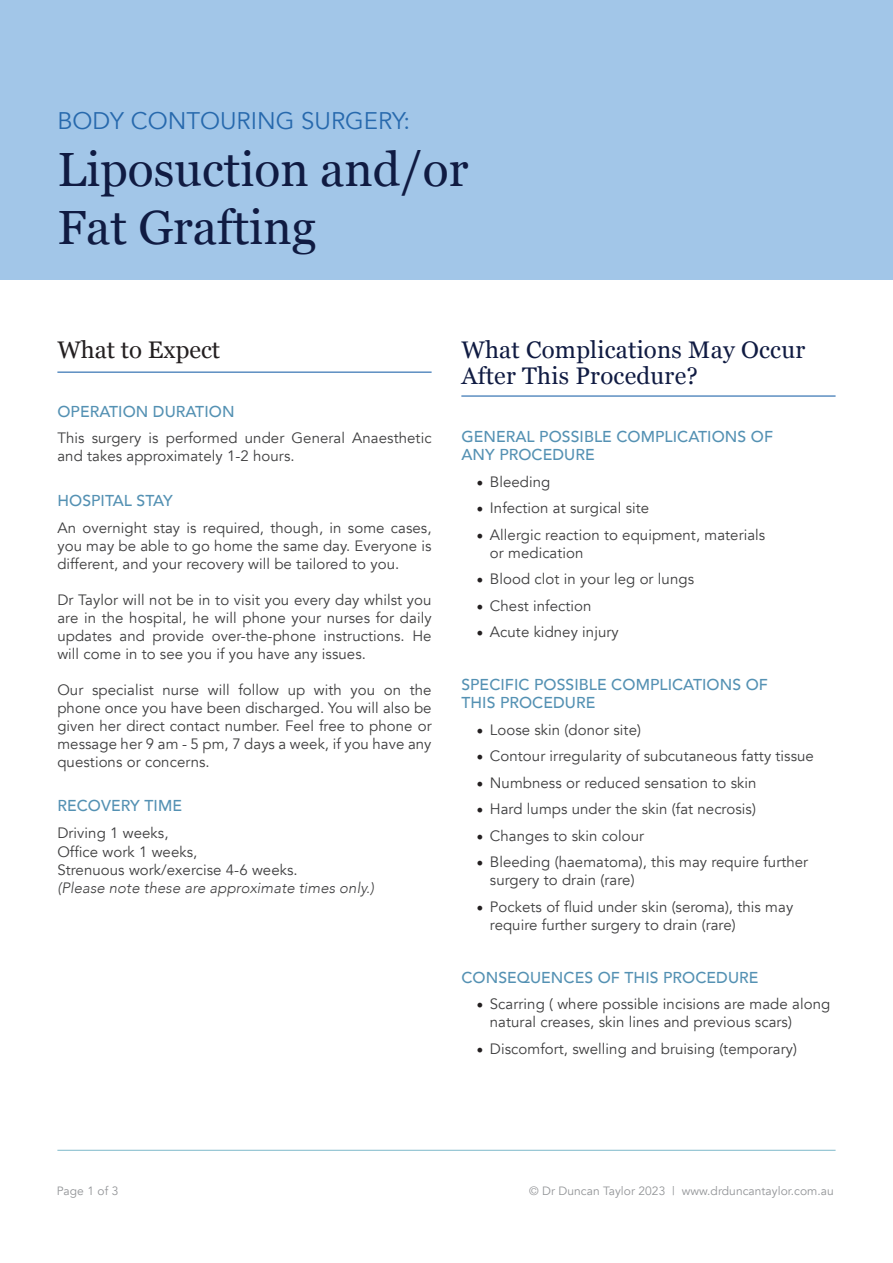
<style>
.page{position:relative;width:893px;height:1263px;background:#fff}
.page>*{position:absolute;margin:0;border:0;box-sizing:border-box;transform-origin:0 0}
.t1{font:48px "Georgia";color:#101b42}
.Headline_2{font:24px/25.5px "Georgia";letter-spacing:.01em;color:#101b42}
.t2{font:24px "Avenir";color:#2769ad}
.Headline_2-2{font:24px "Georgia";color:#231f20}
.headline_3{font:500 15.75px/18px "Avenir";letter-spacing:.005em;color:#5491b3}
.Paragraph_Style_1{font:15px/18px "Avenir";letter-spacing:.005em;color:#3e3e3f}
.t3{font:italic 300 15px "Avenir";letter-spacing:.005em;color:#3e3e3f}
.t4{font:12px "Avenir";letter-spacing:.005em;color:#939598}
.s1{font-family:"Minion Pro";font-size:18px;color:#231f20}
</style>
<div class="page">
<hr style="left:57px;top:1150px;width:779px;height:1px;background:#8cc0cf">
<div style="left:0;top:0;width:893px;height:279px;background:#a2c6e8"></div>
<hr style="left:57px;top:372px;width:375px;height:1px;background:#2769ad">
<hr style="left:461px;top:395px;width:375px;height:2px;background:#2769ad">
<p class="t2" style="left:57px;top:106px;width:354px">BODY CONTOURING SURGERY:</p>
<p class="t1" style="left:57px;top:135px;width:413px">Liposuction and/or</p>
<p class="t1" style="left:57px;top:192px;width:260px">Fat Grafting</p>
<p class="Headline_2-2" style="left:57px;top:332px;width:164px">What to Expect</p>
<p class="headline_3" style="left:57px;top:401px;width:179px">OPERATION DURATION</p>
<p class="Paragraph_Style_1" style="left:57px;top:429px;width:376px">This surgery is performed under General Anaesthetic and takes approximately 1-2 hours.</p>
<p class="headline_3" style="left:57px;top:491px;width:117px">HOSPITAL STAY</p>
<p class="Paragraph_Style_1" style="left:57px;top:519px;width:376px;text-align:justify">An overnight stay is required, though, in some cases, you may be able to go home the same day. Everyone is different, and your recovery will be tailored to you.</p>
<p class="Paragraph_Style_1" style="left:57px;top:591px;width:376px;text-align:justify">Dr Taylor will not be in to visit you every day whilst you are in the hospital, he will phone your nurses for daily updates and provide over-the-phone instructions. He will come in to see you if you have any issues.</p>
<p class="Paragraph_Style_1" style="left:57px;top:681px;width:376px;text-align:justify">Our specialist nurse will follow up with you on the phone once you have been discharged. You will also be given her direct contact number. Feel free to phone or message her 9 am - 5 pm, 7 days a week, if you have any questions or concerns.</p>
<p class="headline_3" style="left:57px;top:796px;width:126px">RECOVERY TIME</p>
<p class="Paragraph_Style_1" style="left:57px;top:824px;width:113px">Driving 1 weeks,</p>
<p class="Paragraph_Style_1" style="left:57px;top:843px;width:142px">Office work 1 weeks,</p>
<p class="Paragraph_Style_1" style="left:57px;top:861px;width:242px">Strenuous work/exercise 4-6 weeks.</p>
<p class="t3" style="left:57px;top:879px;width:318px">(Please note these are approximate times only.)</p>
<p class="Headline_2" style="left:461px;top:336px;width:345px">What Complications May Occur<br>After This Procedure?</p>
<p class="headline_3" style="left:461px;top:427px;width:313px">GENERAL POSSIBLE COMPLICATIONS OF<br>ANY PROCEDURE</p>
<p class="Paragraph_Style_1" style="left:476px;top:473px;width:76px"><span class="s1">•</span> Bleeding</p>
<p class="Paragraph_Style_1" style="left:476px;top:499px;width:174px"><span class="s1">•</span> Infection at surgical site</p>
<p class="Paragraph_Style_1" style="left:490px;top:526px;width:277px;text-indent:-14px"><span class="s1">•</span> Allergic reaction to equipment, materials or medication</p>
<p class="Paragraph_Style_1" style="left:476px;top:570px;width:219px"><span class="s1">•</span> Blood clot in your leg or lungs</p>
<p class="Paragraph_Style_1" style="left:476px;top:597px;width:117px"><span class="s1">•</span> Chest infection</p>
<p class="Paragraph_Style_1" style="left:476px;top:623px;width:144px"><span class="s1">•</span> Acute kidney injury</p>
<p class="headline_3" style="left:461px;top:675px;width:308px">SPECIFIC POSSIBLE COMPLICATIONS OF<br>THIS PROCEDURE</p>
<p class="Paragraph_Style_1" style="left:476px;top:721px;width:166px"><span class="s1">•</span> Loose skin (donor site)</p>
<p class="Paragraph_Style_1" style="left:476px;top:747px;width:339px"><span class="s1">•</span> Contour irregularity of subcutaneous fatty tissue</p>
<p class="Paragraph_Style_1" style="left:476px;top:774px;width:282px"><span class="s1">•</span> Numbness or reduced sensation to skin</p>
<p class="Paragraph_Style_1" style="left:476px;top:800px;width:281px"><span class="s1">•</span> Hard lumps under the skin (fat necrosis)</p>
<p class="Paragraph_Style_1" style="left:476px;top:827px;width:169px"><span class="s1">•</span> Changes to skin colour</p>
<p class="Paragraph_Style_1" style="left:490px;top:853px;width:320px;text-indent:-14px"><span class="s1">•</span> Bleeding (haematoma), this may require further surgery to drain (rare)</p>
<p class="Paragraph_Style_1" style="left:490px;top:898px;width:305px;text-indent:-14px"><span class="s1">•</span> Pockets of fluid under skin (seroma), this may require further surgery to drain (rare)</p>
<p class="headline_3" style="left:461px;top:967px;width:299px">CONSEQUENCES OF THIS PROCEDURE</p>
<p class="Paragraph_Style_1" style="left:490px;top:995px;width:342px;text-indent:-14px"><span class="s1">•</span> Scarring ( where possible incisions are made along natural creases, skin lines and previous scars)</p>
<p class="Paragraph_Style_1" style="left:476px;top:1040px;width:322px"><span class="s1">•</span> Discomfort, swelling and bruising (temporary)</p>
<p class="t4" style="left:57px;top:1184px;width:63px">Page 1 of 3</p>
<p class="t4" style="left:529px;top:1184px;width:306px">© Dr Duncan Taylor 2023 | www.drduncantaylor.com.au</p>
</div>
